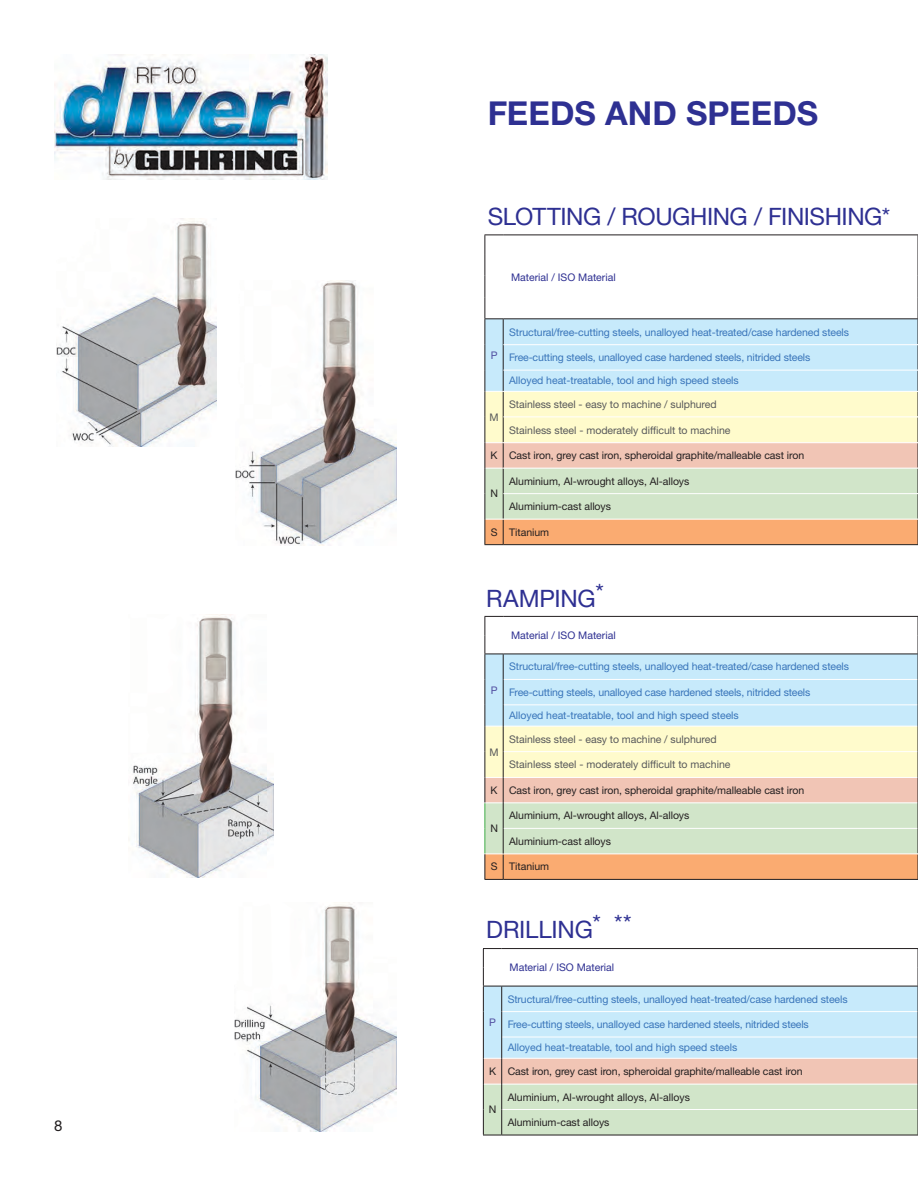
<style>
.page{position:relative;width:918px;height:1188px;background:#fff}
.page>*{position:absolute;margin:0;border:0;box-sizing:border-box;transform-origin:0 0}
.t1{font:700 33px "Helvetica Neue LTW1 G";letter-spacing:.005em;color:#2e3092}
.t2{font:24px "Helvetica Neue LTW1 G";letter-spacing:-.02em;color:#2e3092}
.t3{font:15px "Helvetica Neue LTW1 G";color:#231f20}
.t4{font:10.5px "Helvetica Neue LTW1 G";letter-spacing:-.01em;color:#3975ba}
.t5{font:10.5px "Helvetica Neue LTW1 G";letter-spacing:-.005em;color:#231f20}
.t6{font:10.5px "Helvetica Neue LTW1 G";letter-spacing:-.005em;color:#58595b}
.t7{font:10.5px "Helvetica Neue LTW1 G";color:#2e3092}
.t8{font:10.5px "Helvetica Neue LTW1 G";color:#524fa1}
</style>
<div class="page">
<svg style="left:483px;top:948px;width:435px;height:188px"></svg>
<svg style="left:484px;top:616px;width:434px;height:264px;background:#e0e1d0"></svg>
<svg style="left:484px;top:235px;width:434px;height:310px"></svg>
<img style="left:54px;top:54px;width:273px;height:125px">
<img style="left:235px;top:280px;width:162px;height:265px">
<img style="left:132px;top:615px;width:141px;height:262px">
<img style="left:235px;top:904px;width:162px;height:228px">
<img style="left:57px;top:221px;width:160px;height:226px">
<h3 class="t3" style="left:54px;top:1116px;width:10px">8</h3>
<h1 class="t1" style="left:488px;top:93px;width:332px">FEEDS AND SPEEDS</h1>
<h2 class="t2" style="left:488px;top:202px;width:404px">SLOTTING / ROUGHING / FINISHING*</h2>
<p class="t7" style="left:511px;top:270px;width:106px">Material / ISO Material</p>
<p class="t8" style="left:491px;top:349px;width:8px">P</p>
<p class="t4" style="left:509px;top:325px;width:341px">Structural/free-cutting steels, unalloyed heat-treated/case hardened steels</p>
<p class="t4" style="left:509px;top:351px;width:303px">Free-cutting steels, unalloyed case hardened steels, nitrided steels</p>
<p class="t4" style="left:509px;top:374px;width:231px">Alloyed heat-treatable, tool and high speed steels</p>
<p class="t6" style="left:509px;top:398px;width:209px">Stainless steel - easy to machine / sulphured</p>
<p class="t6" style="left:509px;top:423px;width:223px">Stainless steel - moderately difficult to machine</p>
<p class="t5" style="left:491px;top:449px;width:315px">K Cast iron, grey cast iron, spheroidal graphite/malleable cast iron</p>
<p class="t5" style="left:490px;top:487px;width:9px">N</p>
<p class="t6" style="left:490px;top:411px;width:11px">M</p>
<p class="t5" style="left:509px;top:474px;width:182px">Aluminium, Al-wrought alloys, Al-alloys</p>
<p class="t5" style="left:509px;top:500px;width:103px">Aluminium-cast alloys</p>
<p class="t5" style="left:491px;top:525px;width:60px">S Titanium</p>
<h2 class="t2" style="left:486px;top:584px;width:119px">RAMPING*</h2>
<p class="t8" style="left:491px;top:684px;width:8px">P</p>
<p class="t7" style="left:511px;top:629px;width:106px">Material / ISO Material</p>
<p class="t4" style="left:509px;top:660px;width:341px">Structural/free-cutting steels, unalloyed heat-treated/case hardened steels</p>
<p class="t4" style="left:509px;top:686px;width:303px">Free-cutting steels, unalloyed case hardened steels, nitrided steels</p>
<p class="t4" style="left:509px;top:709px;width:231px">Alloyed heat-treatable, tool and high speed steels</p>
<p class="t6" style="left:509px;top:732px;width:209px">Stainless steel - easy to machine / sulphured</p>
<p class="t6" style="left:509px;top:758px;width:223px">Stainless steel - moderately difficult to machine</p>
<p class="t5" style="left:491px;top:784px;width:315px">K Cast iron, grey cast iron, spheroidal graphite/malleable cast iron</p>
<p class="t5" style="left:490px;top:822px;width:9px">N</p>
<p class="t6" style="left:490px;top:745px;width:11px">M</p>
<p class="t5" style="left:509px;top:809px;width:182px">Aluminium, Al-wrought alloys, Al-alloys</p>
<p class="t5" style="left:509px;top:835px;width:103px">Aluminium-cast alloys</p>
<p class="t5" style="left:491px;top:860px;width:60px">S Titanium</p>
<h2 class="t2" style="left:486px;top:914px;width:147px">DRILLING* **</h2>
<p class="t7" style="left:510px;top:961px;width:106px">Material / ISO Material</p>
<p class="t4" style="left:508px;top:992px;width:341px">Structural/free-cutting steels, unalloyed heat-treated/case hardened steels</p>
<p class="t4" style="left:508px;top:1018px;width:303px">Free-cutting steels, unalloyed case hardened steels, nitrided steels</p>
<p class="t4" style="left:508px;top:1041px;width:231px">Alloyed heat-treatable, tool and high speed steels</p>
<p class="t5" style="left:489px;top:1065px;width:315px">K Cast iron, grey cast iron, spheroidal graphite/malleable cast iron</p>
<p class="t5" style="left:489px;top:1103px;width:9px">N</p>
<p class="t8" style="left:489px;top:1016px;width:8px">P</p>
<p class="t5" style="left:508px;top:1090px;width:184px">Aluminium, Al-wrought alloys, Al-alloys</p>
<p class="t5" style="left:508px;top:1116px;width:103px">Aluminium-cast alloys</p>
</div>
